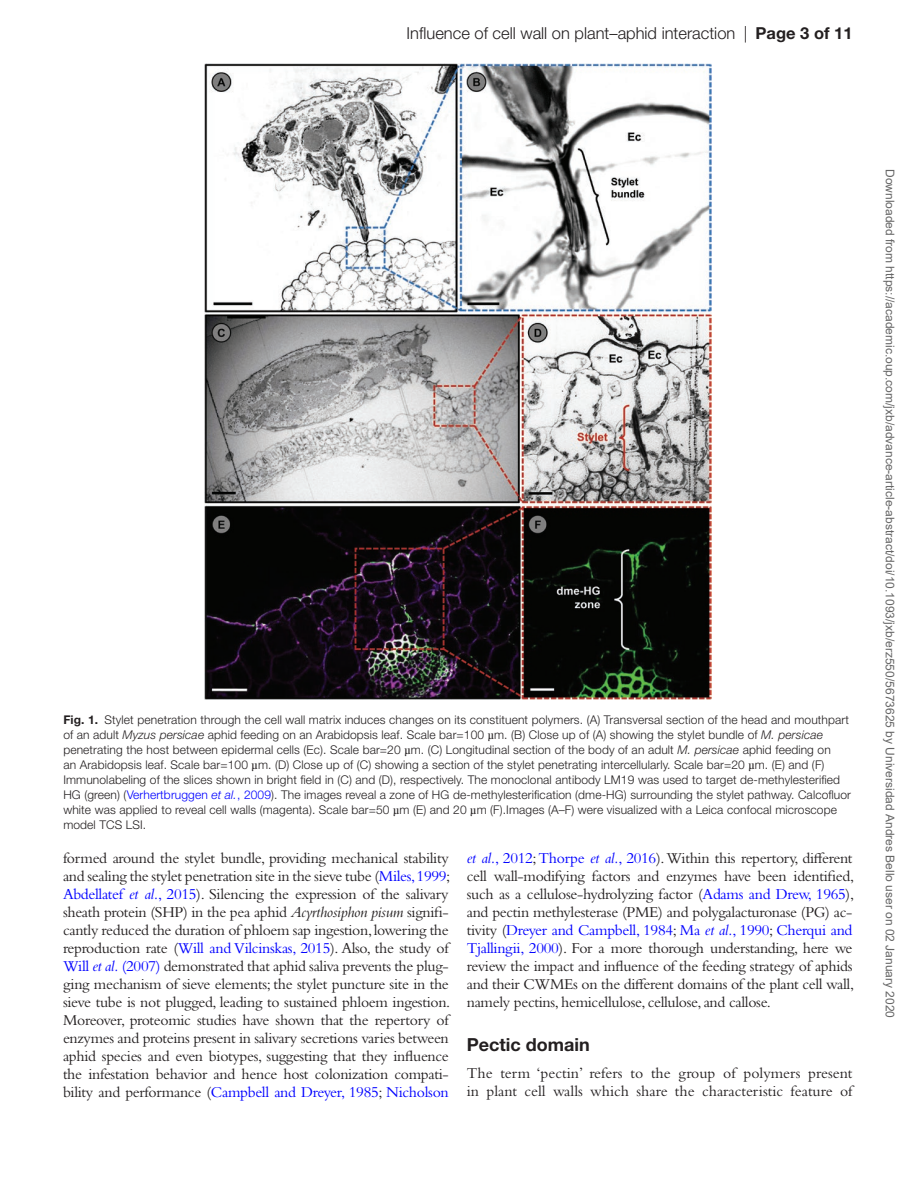
<style>
.page{position:relative;width:919px;height:1187px;background:#fff}
.page>*{position:absolute;margin:0;border:0;box-sizing:border-box;transform-origin:0 0}
.t1{font:700 18px "Helvetica Neue LT Std";color:#231f20}
.t2{font:300 16.5px "Helvetica Neue LT Std";color:#231f20}
.t3{font:15.75px/18px "Bembo Std";letter-spacing:-.02em;color:#231f20;text-align:justify}
.t4{font:15.75px/18px "Bembo Std";color:#231f20}
.t5{font:300 12px/15px "Helvetica Neue LT Std";letter-spacing:.01em;color:#231f20}
.t6{font:12px "Arial";color:#666}
.s1{font-weight:700}
.s2{font-style:italic}
.s3{font-family:"Gandhari Unicode";font-weight:400}
.s4{color:#00f}
.s5{font-style:italic;color:#00f}
</style>
<div class="page">
<img style="left:205px;top:63px;width:506px;height:636px">
<p class="t2" style="left:406px;top:23px;width:447px">Influence of cell wall on plant–aphid interaction | <span class="s1">Page 3 of 11</span></p>
<p class="t5" style="left:63px;top:711px;width:789px"><span class="s1">Fig. 1.</span> Stylet penetration through the cell wall matrix induces changes on its constituent polymers. (A) Transversal section of the head and mouthpart of an adult <span class="s2">Myzus persicae</span> aphid feeding on an Arabidopsis leaf. Scale bar=100 <span class="s3">µ</span>m. (B) Close up of (A) showing the stylet bundle of <span class="s2">M. persicae </span>penetrating the host between epidermal cells (Ec). Scale bar=20 <span class="s3">µ</span>m. (C) Longitudinal section of the body of an adult <span class="s2">M. persicae</span> aphid feeding on<br>an Arabidopsis leaf. Scale bar=100 <span class="s3">µ</span>m. (D) Close up of (C) showing a section of the stylet penetrating intercellularly. Scale bar=20 <span class="s3">µ</span>m. (E) and (F)<br>Immunolabeling of the slices shown in bright field in (C) and (D), respectively. The monoclonal antibody LM19 was used to target de-methylesterified HG (green) (<span class="s4">Verhertbruggen</span> <span class="s5">et al.</span><span class="s4">, 2009</span>). The images reveal a zone of HG de-methylesterification (dme-HG) surrounding the stylet pathway. Calcofluor white was applied to reveal cell walls (magenta). Scale bar=50 <span class="s3">µ</span>m (E) and 20 <span class="s3">µ</span>m (F).Images (A–F) were visualized with a Leica confocal microscope model TCS LSI.</p>
<p class="t3" style="left:63px;top:848px;width:389px">formed around the stylet bundle, providing mechanical stability and sealing the stylet penetration site in the sieve tube (<span class="s4">Miles, 1999</span>; <span class="s4">Abdellatef</span> <span class="s5">et al.</span><span class="s4">, 2015</span>). Silencing the expression of the salivary sheath protein (SHP) in the pea aphid <span class="s2">Acyrthosiphon pisum</span> signifi&shy;cantly reduced the duration of phloem sap ingestion, lowering the reproduction rate (<span class="s4">Will and Vilcinskas, 2015</span>). Also, the study of <span class="s4">Will</span> <span class="s5">et al.</span> <span class="s4">(2007)</span> demonstrated that aphid saliva prevents the plug&shy;ging mechanism of sieve elements; the stylet puncture site in the sieve tube is not plugged, leading to sustained phloem ingestion.<br>Moreover, proteomic studies have shown that the repertory of enzymes and proteins present in salivary secretions varies between aphid species and even biotypes, suggesting that they influence the infestation behavior and hence host colonization compati&shy;bility and performance (<span class="s4">Campbell and Dreyer, 1985</span>; <span class="s4">Nicholson</span></p>
<p class="t3" style="left:466px;top:848px;width:389px"><span class="s5">et al.</span><span class="s4">, 2012</span>; <span class="s4">Thorpe</span> <span class="s5">et al.</span><span class="s4">, 2016</span>). Within this repertory, different cell wall-modifying factors and enzymes have been identified, such as a cellulose-hydrolyzing factor (<span class="s4">Adams and Drew, 1965</span>), and pectin methylesterase (PME) and polygalacturonase (PG) ac&shy;tivity (<span class="s4">Dreyer and Campbell, 1984</span>; <span class="s4">Ma</span> <span class="s5">et al.</span><span class="s4">, 1990</span>; <span class="s4">Cherqui and Tjallingii, 2000</span>). For a more thorough understanding, here we review the impact and influence of the feeding strategy of aphids and their CWMEs on the different domains of the plant cell wall, namely pectins, hemicellulose, cellulose, and callose.</p>
<p class="t1" style="left:466px;top:1033px;width:124px">Pectic domain</p>
<p class="t4" style="left:466px;top:1064px;width:387px">The term ‘pectin’ refers to the group of polymers present in plant cell walls which share the characteristic feature of</p>
<p class="t6" style="left:894px;top:169px;width:850px;rotate:90deg">Downloaded from https://academic.oup.com/jxb/advance-article-abstract/doi/10.1093/jxb/erz550/5673625 by Universidad Andres Bello user on 02 January 2020</p>
</div>
